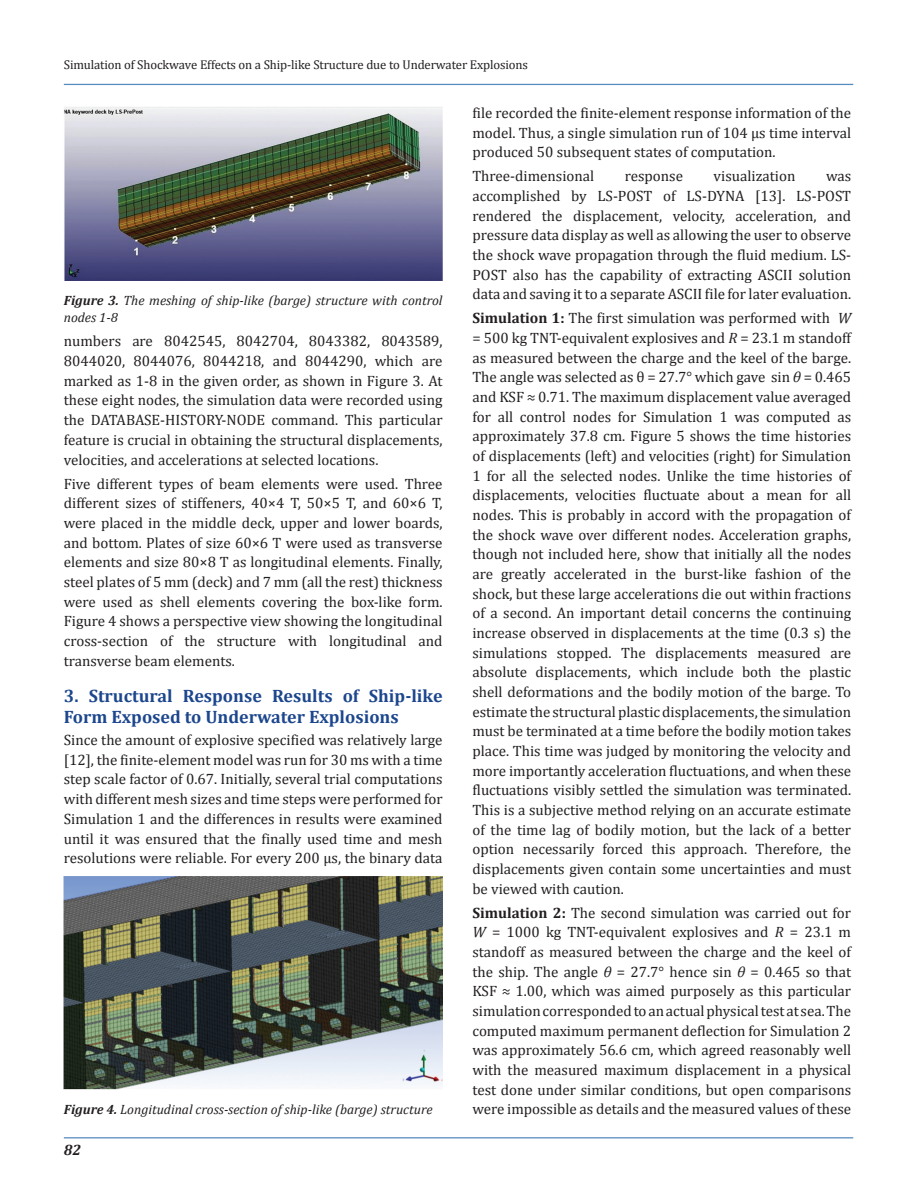
<style>
.page{position:relative;width:915px;height:1191px;background:#fff}
.page>*{position:absolute;margin:0;border:0;box-sizing:border-box;transform-origin:0 0}
.t1{font:700 18px/21.1px "Cambria";color:#1c468d}
.t2{font:15px/19.6px "Cambria";color:#231f20;text-align:justify}
.t3{font:italic 700 15px "Cambria";color:#231f20}
.t4{font:italic 13.5px/16.5px "Cambria";color:#231f20}
.t5{font:12.75px "Cambria";letter-spacing:-.01em;color:#231f20}
.s1{font-weight:700}
.s2{font-style:italic}
</style>
<div class="page">
<hr style="left:64px;top:1137px;width:789px;height:1px;background:#578abe">
<hr style="left:64px;top:84px;width:789px;height:1px;background:#578abe">
<img style="left:64px;top:107px;width:378px;height:174px">
<img style="left:64px;top:877px;width:379px;height:212px">
<p class="t5" style="left:64px;top:57px;width:465px">Simulation of Shockwave Effects on a Ship-like Structure due to Underwater Explosions</p>
<p class="t4" style="left:64px;top:292px;width:380px"><span class="s1">Figure 3.</span> The meshing of ship-like (barge) structure with control nodes 1-8</p>
<p class="t2" style="left:64px;top:331px;width:380px">numbers are 8042545, 8042704, 8043382, 8043589, 8044020, 8044076, 8044218, and 8044290, which are marked as 1-8 in the given order, as shown in Figure 3. At these eight nodes, the simulation data were recorded using the DATABASE-HISTORY-NODE command. This particular feature is crucial in obtaining the structural displacements, velocities, and accelerations at selected locations.</p>
<p class="t2" style="left:64px;top:473px;width:380px">Five different types of beam elements were used. Three different sizes of stiffeners, 40×4 T, 50×5 T, and 60×6 T, were placed in the middle deck, upper and lower boards, and bottom. Plates of size 60×6 T were used as transverse elements and size 80×8 T as longitudinal elements. Finally, steel plates of 5 mm (deck) and 7 mm (all the rest) thickness were used as shell elements covering the box-like form.<br>Figure 4 shows a perspective view showing the longitudinal cross-section of the structure with longitudinal and transverse beam elements.</p>
<p class="t1" style="left:64px;top:684px;width:380px">3. Structural Response Results of Ship-like<br>Form Exposed to Underwater Explosions</p>
<p class="t2" style="left:64px;top:730px;width:380px">Since the amount of explosive specified was relatively large [12], the finite-element model was run for 30 ms with a time step scale factor of 0.67. Initially, several trial computations with different mesh sizes and time steps were performed for Simulation 1 and the differences in results were examined until it was ensured that the finally used time and mesh resolutions were reliable. For every 200 μs, the binary data</p>
<p class="t4" style="left:64px;top:1101px;width:370px"><span class="s1">Figure 4.</span> Longitudinal cross-section of ship-like (barge) structure</p>
<p class="t3" style="left:64px;top:1138px;width:19px">82</p>
<p class="t2" style="left:472px;top:103px;width:380px">file recorded the finite-element response information of the model. Thus, a single simulation run of 104 μs time interval produced 50 subsequent states of computation.</p>
<p class="t2" style="left:472px;top:166px;width:123px">Three-dimensional</p>
<p class="t2" style="left:624px;top:166px;width:60px">response</p>
<p class="t2" style="left:713px;top:166px;width:83px">visualization</p>
<p class="t2" style="left:472px;top:166px;width:380px;text-indent:353px">was accomplished by LS-POST of LS-DYNA [13]. LS-POST rendered the displacement, velocity, acceleration, and pressure data display as well as allowing the user to observe the shock wave propagation through the fluid medium. LS-POST also has the capability of extracting ASCII solution data and saving it to a separate ASCII file for later evaluation.</p>
<p class="t2" style="left:472px;top:308px;width:380px"><span class="s1">Simulation 1:</span> The first simulation was performed with <span class="s2">W </span>= 500 kg TNT-equivalent explosives and <span class="s2">R</span> = 23.1 m standoff as measured between the charge and the keel of the barge.<br>The angle was selected as θ = 27.7° which gave sin <span class="s2">θ</span> = 0.465 and KSF ≈ 0.71. The maximum displacement value averaged for all control nodes for Simulation 1 was computed as approximately 37.8 cm. Figure 5 shows the time histories of displacements (left) and velocities (right) for Simulation 1 for all the selected nodes. Unlike the time histories of displacements, velocities fluctuate about a mean for all nodes. This is probably in accord with the propagation of the shock wave over different nodes. Acceleration graphs, though not included here, show that initially all the nodes are greatly accelerated in the burst-like fashion of the shock, but these large accelerations die out within fractions of a second. An important detail concerns the continuing increase observed in displacements at the time (0.3 s) the simulations stopped. The displacements measured are absolute displacements, which include both the plastic shell deformations and the bodily motion of the barge. To estimate the structural plastic displacements, the simulation must be terminated at a time before the bodily motion takes place. This time was judged by monitoring the velocity and more importantly acceleration fluctuations, and when these fluctuations visibly settled the simulation was terminated.<br>This is a subjective method relying on an accurate estimate of the time lag of bodily motion, but the lack of a better option necessarily forced this approach. Therefore, the displacements given contain some uncertainties and must be viewed with caution.</p>
<p class="t2" style="left:472px;top:902px;width:380px"><span class="s1">Simulation 2:</span> The second simulation was carried out for <span class="s2">W</span> = 1000 kg TNT-equivalent explosives and <span class="s2">R</span> = 23.1 m standoff as measured between the charge and the keel of the ship. The angle <span class="s2">θ</span> = 27.7° hence sin <span class="s2">θ</span> = 0.465 so that KSF ≈ 1.00, which was aimed purposely as this particular simulation corresponded to an actual physical test at sea. The computed maximum permanent deflection for Simulation 2 was approximately 56.6 cm, which agreed reasonably well with the measured maximum displacement in a physical test done under similar conditions, but open comparisons were impossible as details and the measured values of these</p>
</div>
